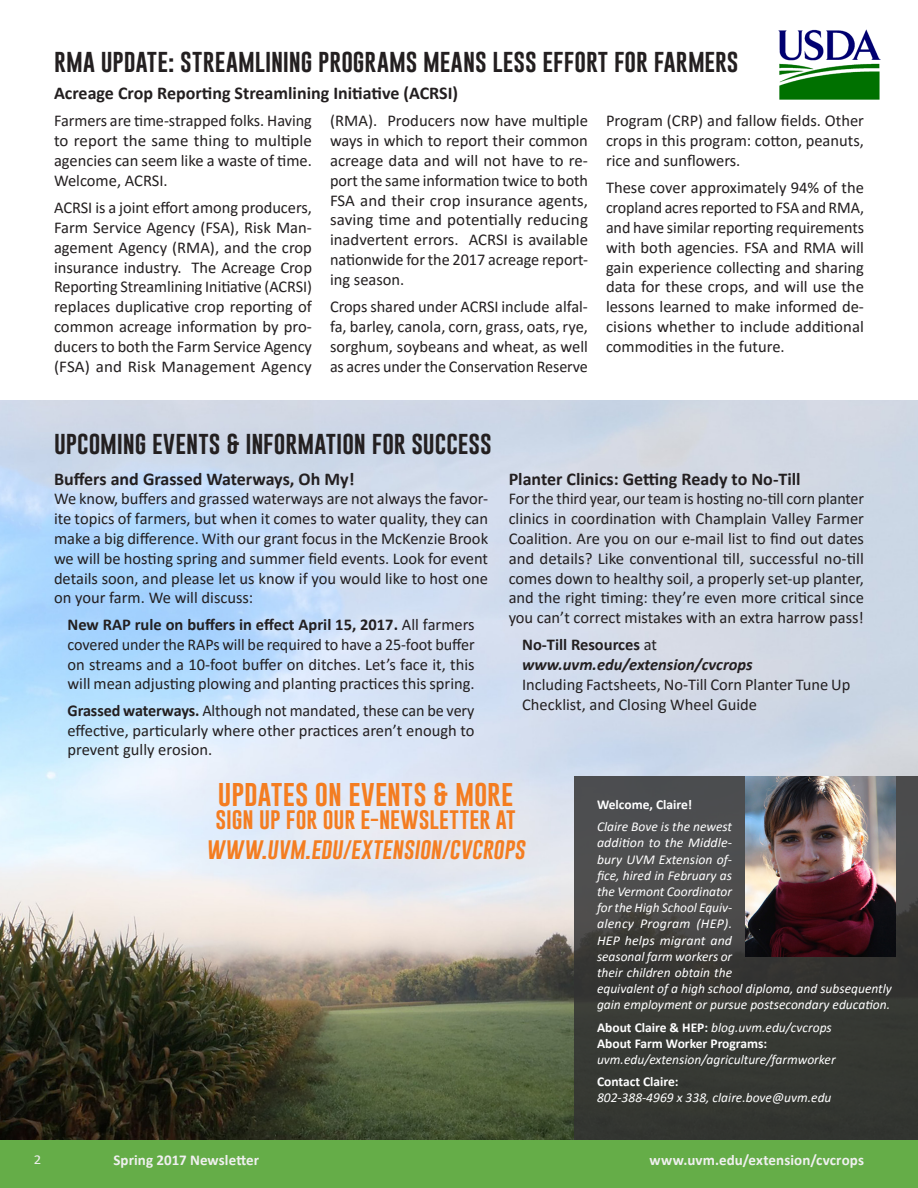
<style>
.page{position:relative;width:918px;height:1188px;background:#fff}
.page>*{position:absolute;margin:0;border:0;box-sizing:border-box;transform-origin:0 0}
.Call-Outs{font:24px "Gobold";letter-spacing:.005em;color:#f47d21;scale:1.1 1}
.t1{font:21px "Gobold";color:#231f20;scale:1.1 1}
.Call-Outs-2{font:19.5px "Gobold";letter-spacing:-.005em;color:#f47d21;scale:1.1 1}
.Subheader{font:700 18px "Calibri";color:#231f20}
.Body_Text{font:16.5px/19.8px "Calibri";color:#231f20;text-align:justify}
.Body_Text-2{font:italic 700 16.5px "Calibri";color:#231f20}
.Body_Text-3{font:700 16.5px "Calibri";color:#231f20}
.t2{font:700 15px "Calibri";letter-spacing:.005em;color:#f0f0f0}
.Captions{font:italic 13.5px/16.2px "Calibri";color:#fff}
.Captions-2{font:700 13.5px "Calibri";color:#fff}
.t3{font:13.5px "Calibri";color:#f0f0f0;scale:1.1 1}
.s1{font-weight:700}
.s2{font-weight:400}
.s3{font-weight:700;font-style:normal}
</style>
<div class="page">
<img style="left:0;top:401px;width:918px;height:739px">
<img style="left:779px;top:29px;width:101px;height:70px">
<svg style="left:575px;top:777px;width:343px;height:363px;background:#3c3e3b"></svg>
<img style="left:746px;top:777px;width:149px;height:180px">
<div style="left:0;top:1140px;width:918px;height:48px;background:#65ad48"></div>
<p class="t1" style="left:54px;top:48px;width:624px">RMA UPDATE: STREAMLINING PROGRAMS MEANS LESS EFFORT FOR FARMERS</p>
<p class="Subheader" style="left:54px;top:80px;width:406px">Acreage Crop Reporting Streamlining Initiative (ACRSI)</p>
<p class="Body_Text" style="left:54px;top:111px;width:260px">Farmers are time-strapped folks. Having to report the same thing to multiple agencies can seem like a waste of time.<br>Welcome, ACRSI.</p>
<p class="Body_Text" style="left:54px;top:197px;width:260px">ACRSI is a joint effort among producers, Farm Service Agency (FSA), Risk Man&shy;agement Agency (RMA), and the crop insurance industry. The Acreage Crop Reporting Streamlining Initiative (ACRSI) replaces duplicative crop reporting of common acreage information by pro&shy;ducers to both the Farm Service Agency (FSA) and Risk Management Agency</p>
<p class="Body_Text" style="left:330px;top:111px;width:260px">(RMA). Producers now have multiple ways in which to report their common acreage data and will not have to re&shy;port the same information twice to both FSA and their crop insurance agents, saving time and potentially reducing inadvertent errors. ACRSI is available nationwide for the 2017 acreage report&shy;ing season.</p>
<p class="Body_Text" style="left:330px;top:296px;width:260px">Crops shared under ACRSI include alfal&shy;fa, barley, canola, corn, grass, oats, rye, sorghum, soybeans and wheat, as well as acres under the Conservation Reserve</p>
<p class="Body_Text" style="left:606px;top:111px;width:260px">Program (CRP) and fallow fields. Other crops in this program: cotton, peanuts, rice and sunflowers.</p>
<p class="Body_Text" style="left:606px;top:177px;width:260px">These cover approximately 94% of the cropland acres reported to FSA and RMA, and have similar reporting requirements with both agencies. FSA and RMA will gain experience collecting and sharing data for these crops, and will use the lessons learned to make informed de&shy;cisions whether to include additional commodities in the future.</p>
<p class="t1" style="left:54px;top:430px;width:400px">UPCOMING EVENTS &amp; INFORMATION FOR SUCCESS</p>
<p class="Subheader" style="left:54px;top:466px;width:302px">Buffers and Grassed Waterways, Oh My!</p>
<p class="Body_Text" style="left:54px;top:489px;width:436px">We know, buffers and grassed waterways are not always the favor&shy;ite topics of farmers, but when it comes to water quality, they can make a big difference. With our grant focus in the McKenzie Brook we will be hosting spring and summer field events. Look for event details soon, and please let us know if you would like to host one on your farm. We will discuss:</p>
<p class="Body_Text" style="left:68px;top:614px;width:409px"><span class="s1">New RAP rule on buffers in effect April 15, 2017.</span> All farmers covered under the RAPs will be required to have a 25-foot buffer on streams and a 10-foot buffer on ditches. Let’s face it, this will mean adjusting plowing and planting practices this spring.</p>
<p class="Body_Text" style="left:68px;top:700px;width:409px"><span class="s1">Grassed waterways.</span> Although not mandated, these can be very effective, particularly where other practices aren’t enough to prevent gully erosion.</p>
<p class="Subheader" style="left:509px;top:466px;width:294px">Planter Clinics: Getting Ready to No-Till</p>
<p class="Body_Text" style="left:509px;top:489px;width:357px">For the third year, our team is hosting no-till corn planter clinics in coordination with Champlain Valley Farmer Coalition. Are you on our e-mail list to find out dates and details? Like conventional till, successful no-till comes down to healthy soil, a properly set-up planter, and the right timing: they’re even more critical since you can’t correct mistakes with an extra harrow pass!</p>
<p class="Body_Text-3" style="left:522px;top:633px;width:136px">No-Till Resources <span class="s2">at</span></p>
<p class="Body_Text-2" style="left:522px;top:653px;width:232px">www.uvm.edu/extension/cvcrops</p>
<p class="Body_Text" style="left:522px;top:674px;width:330px">Including Factsheets, No-Till Corn Planter Tune Up<br>Checklist, and Closing Wheel Guide</p>
<p class="Call-Outs" style="left:218px;top:779px;width:270px">UPDATES ON EVENTS &amp; MORE</p>
<p class="Call-Outs-2" style="left:216px;top:807px;width:274px">SIGN UP FOR OUR E-NEWSLETTER AT</p>
<p class="Call-Outs-2" style="left:206px;top:837px;width:294px">WWW.UVM.EDU/EXTENSION/CVCROPS</p>
<p class="Captions-2" style="left:597px;top:795px;width:97px">Welcome, Claire!</p>
<p class="Captions" style="left:597px;top:818px;width:296px">Claire Bove is the newest<br>addition to the Middle-<br>bury UVM Extension of-<br>fice, hired in February as<br>the Vermont Coordinator<br>for the High School Equiv-<br>alency Program (HEP).<br>HEP helps migrant and<br>seasonal farm workers or<br>their children obtain the<br>equivalent of a high school diploma, and subsequently gain employment or pursue postsecondary education.</p>
<p class="Captions" style="left:597px;top:1019px;width:236px"><span class="s3">About Claire &amp; HEP:</span> blog.uvm.edu/cvcrops</p>
<p class="Captions-2" style="left:597px;top:1034px;width:172px">About Farm Worker Programs:</p>
<p class="Captions" style="left:597px;top:1051px;width:240px">uvm.edu/extension/agriculture/farmworker</p>
<p class="Captions-2" style="left:597px;top:1072px;width:83px">Contact Claire:</p>
<p class="Captions" style="left:597px;top:1089px;width:236px">802-388-4969 x 338, claire.bove@uvm.edu</p>
<p class="t3" style="left:34px;top:1150px;width:8px">2</p>
<p class="t2" style="left:113px;top:1150px;width:147px">Spring 2017 Newsletter</p>
<p class="t2" style="left:650px;top:1150px;width:216px">www.uvm.edu/extension/cvcrops</p>
</div>
